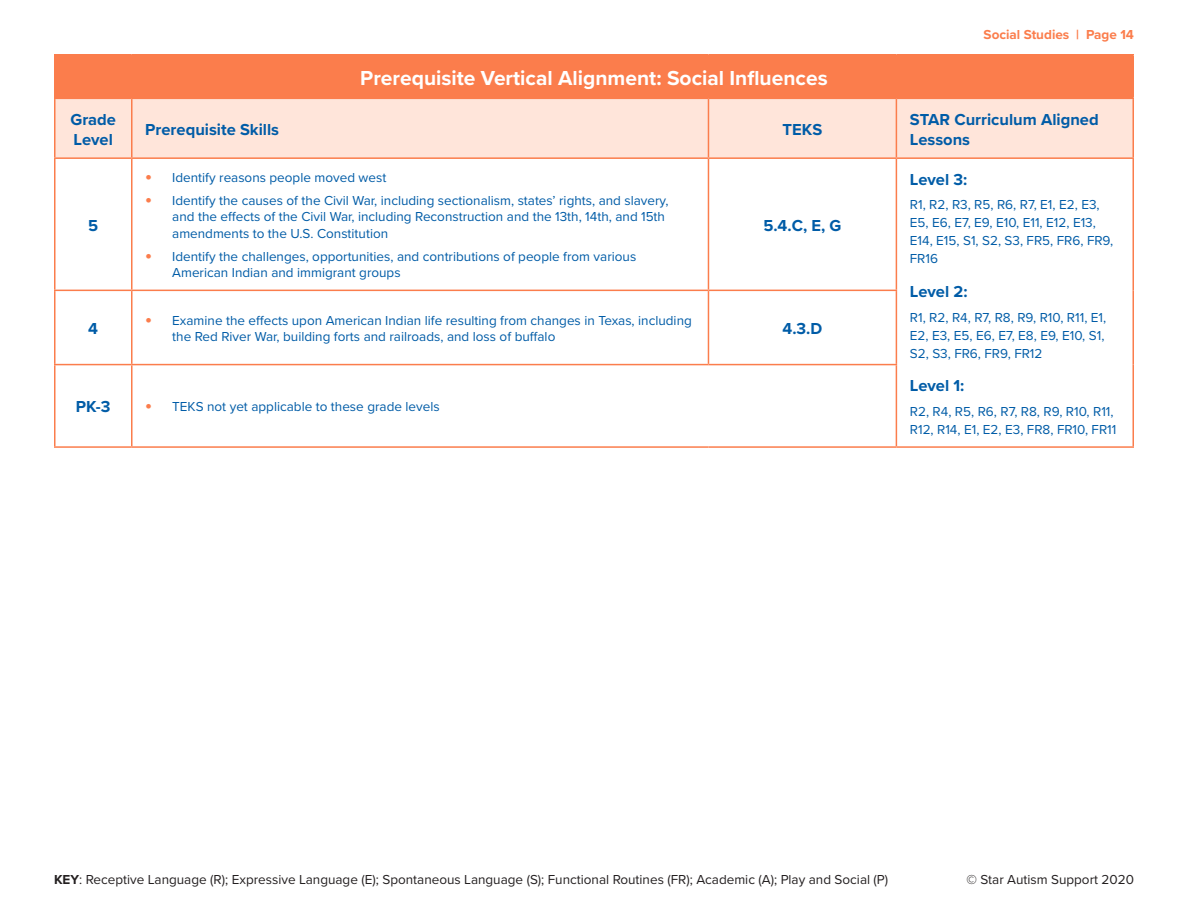
<style>
.page{position:relative;width:1188px;height:918px;background:#fff}
.page>*{position:absolute;margin:0;border:0;box-sizing:border-box;transform-origin:0 0}
.Table_Header{font:700 21px "Proxima Nova";color:#fff}
.Table_Subheader{font:700 16.5px/19.8px "Proxima Nova";color:#005ca7}
.Aligned_Lessons_-_He{font:700 16.5px "Proxima Nova";color:#005ca7}
.Grade_Level_and_TEKS{font:700 16.5px "Proxima Nova";color:#005ca7}
.Aligned_Lessons_-_Bo{font:13.5px/18px "Proxima Nova";color:#005ca7}
.t1{font:13.5px "Proxima Nova";color:#231f20}
.t2{font:700 13.5px "Proxima Nova";color:#fb7d4c}
.s1{font-weight:700;font-size:19.5px;color:#fb7d4c}
.s2{font-weight:700}
</style>
<div class="page">
<div style="left:55px;top:55px;width:1078px;height:43px;background:#fb7d4c"></div>
<div style="left:56px;top:99px;width:1076px;height:58px;background:#ffe5da"></div>
<hr style="left:54px;top:99px;width:2px;height:58px;background:#fb7d4c">
<hr style="left:131px;top:99px;width:2px;height:58px;background:#fb7d4c">
<hr style="left:708px;top:99px;width:1px;height:58px;background:#fb7d4c">
<hr style="left:896px;top:99px;width:1px;height:58px;background:#fb7d4c">
<hr style="left:1132px;top:99px;width:2px;height:58px;background:#fb7d4c">
<hr style="left:54px;top:157px;width:78px;height:2px;background:#fb7d4c">
<hr style="left:54px;top:159px;width:2px;height:131px;background:#fb7d4c">
<hr style="left:132px;top:157px;width:576px;height:2px;background:#fb7d4c">
<hr style="left:131px;top:159px;width:2px;height:131px;background:#fb7d4c">
<hr style="left:708px;top:157px;width:188px;height:2px;background:#fb7d4c">
<hr style="left:708px;top:159px;width:1px;height:131px;background:#fb7d4c">
<hr style="left:896px;top:157px;width:238px;height:2px;background:#fb7d4c">
<hr style="left:896px;top:159px;width:1px;height:131px;background:#fb7d4c">
<hr style="left:1132px;top:159px;width:2px;height:131px;background:#fb7d4c">
<hr style="left:54px;top:290px;width:78px;height:1px;background:#fb7d4c">
<hr style="left:54px;top:291px;width:2px;height:73px;background:#fb7d4c">
<hr style="left:132px;top:290px;width:576px;height:1px;background:#fb7d4c">
<hr style="left:131px;top:291px;width:2px;height:73px;background:#fb7d4c">
<hr style="left:708px;top:290px;width:189px;height:1px;background:#fb7d4c">
<hr style="left:708px;top:291px;width:1px;height:73px;background:#fb7d4c">
<hr style="left:896px;top:291px;width:1px;height:73px;background:#fb7d4c">
<hr style="left:1132px;top:290px;width:2px;height:75px;background:#fb7d4c">
<hr style="left:54px;top:364px;width:78px;height:1px;background:#fb7d4c">
<hr style="left:54px;top:365px;width:2px;height:81px;background:#fb7d4c">
<hr style="left:132px;top:364px;width:576px;height:1px;background:#fb7d4c">
<hr style="left:131px;top:365px;width:2px;height:81px;background:#fb7d4c">
<hr style="left:708px;top:364px;width:189px;height:1px;background:#fb7d4c">
<hr style="left:896px;top:365px;width:1px;height:81px;background:#fb7d4c">
<hr style="left:1132px;top:365px;width:2px;height:81px;background:#fb7d4c">
<hr style="left:54px;top:446px;width:78px;height:2px;background:#fb7d4c">
<hr style="left:132px;top:446px;width:576px;height:2px;background:#fb7d4c">
<hr style="left:708px;top:446px;width:188px;height:2px;background:#fb7d4c">
<hr style="left:896px;top:446px;width:238px;height:2px;background:#fb7d4c">
<hr style="left:54px;top:54px;width:78px;height:2px;background:#fb7d4c">
<hr style="left:54px;top:55px;width:2px;height:43px;background:#fb7d4c">
<hr style="left:132px;top:54px;width:576px;height:2px;background:#fb7d4c">
<hr style="left:708px;top:54px;width:188px;height:2px;background:#fb7d4c">
<hr style="left:896px;top:54px;width:238px;height:2px;background:#fb7d4c">
<hr style="left:1132px;top:55px;width:2px;height:43px;background:#fb7d4c">
<hr style="left:54px;top:98px;width:78px;height:1px;background:#fb7d4c">
<hr style="left:132px;top:98px;width:576px;height:1px;background:#fb7d4c">
<hr style="left:708px;top:98px;width:188px;height:1px;background:#fb7d4c">
<hr style="left:896px;top:98px;width:238px;height:1px;background:#fb7d4c">
<p class="Table_Header" style="left:360px;top:62px;width:469px">Prerequisite Vertical Alignment: Social Influences</p>
<p class="t2" style="left:984px;top:24px;width:152px">Social Studies | Page 14</p>
<p class="Table_Subheader" style="left:70px;top:109px;width:47px">Grade<br>Level</p>
<p class="Table_Subheader" style="left:145px;top:119px;width:135px">Prerequisite Skills</p>
<p class="Table_Subheader" style="left:783px;top:119px;width:41px">TEKS</p>
<p class="Table_Subheader" style="left:910px;top:109px;width:190px">STAR Curriculum Aligned<br>Lessons</p>
<p class="Grade_Level_and_TEKS" style="left:88px;top:213px;width:12px">5</p>
<p class="Aligned_Lessons_-_Bo" style="left:145px;top:168px;width:243px"><span class="s1">•</span> Identify reasons people moved west</p>
<p class="Aligned_Lessons_-_Bo" style="left:172px;top:192px;width:498px;line-height:16.2px;text-indent:-27px"><span class="s1">•</span> Identify the causes of the Civil War, including sectionalism, states’ rights, and slavery, and the effects of the Civil War, including Reconstruction and the 13th, 14th, and 15th amendments to the U.S. Constitution</p>
<p class="Aligned_Lessons_-_Bo" style="left:172px;top:247px;width:466px;line-height:16.2px;text-indent:-27px"><span class="s1">•</span> Identify the challenges, opportunities, and contributions of people from various<br>American Indian and immigrant groups</p>
<p class="Grade_Level_and_TEKS" style="left:763px;top:213px;width:80px">5.4.C, E, G</p>
<p class="Grade_Level_and_TEKS" style="left:88px;top:316px;width:11px">4</p>
<p class="Aligned_Lessons_-_Bo" style="left:172px;top:312px;width:521px;line-height:16.2px;text-indent:-27px"><span class="s1">•</span> Examine the effects upon American Indian life resulting from changes in Texas, including the Red River War, building forts and railroads, and loss of buffalo</p>
<p class="Grade_Level_and_TEKS" style="left:783px;top:316px;width:41px">4.3.D</p>
<p class="Grade_Level_and_TEKS" style="left:76px;top:395px;width:36px">PK-3</p>
<p class="Aligned_Lessons_-_Bo" style="left:145px;top:397px;width:296px"><span class="s1">•</span> TEKS not yet applicable to these grade levels</p>
<p class="Aligned_Lessons_-_He" style="left:910px;top:167px;width:59px">Level 3:</p>
<p class="Aligned_Lessons_-_Bo" style="left:910px;top:195px;width:205px">R1, R2, R3, R5, R6, R7, E1, E2, E3,<br>E5, E6, E7, E9, E10, E11, E12, E13,<br>E14, E15, S1, S2, S3, FR5, FR6, FR9,<br>FR16</p>
<p class="Aligned_Lessons_-_He" style="left:910px;top:279px;width:59px">Level 2:</p>
<p class="Aligned_Lessons_-_Bo" style="left:910px;top:307px;width:198px">R1, R2, R4, R7, R8, R9, R10, R11, E1,<br>E2, E3, E5, E6, E7, E8, E9, E10, S1,<br>S2, S3, FR6, FR9, FR12</p>
<p class="Aligned_Lessons_-_He" style="left:910px;top:373px;width:56px">Level 1:</p>
<p class="Aligned_Lessons_-_Bo" style="left:910px;top:401px;width:208px">R2, R4, R5, R6, R7, R8, R9, R10, R11,<br>R12, R14, E1, E2, E3, FR8, FR10, FR11</p>
<p class="t1" style="left:54px;top:870px;width:836px"><span class="s2">KEY</span>: Receptive Language (R); Expressive Language (E); Spontaneous Language (S); Functional Routines (FR); Academic (A); Play and Social (P)</p>
<p class="t1" style="left:967px;top:870px;width:169px">© Star Autism Support 2020</p>
</div>
